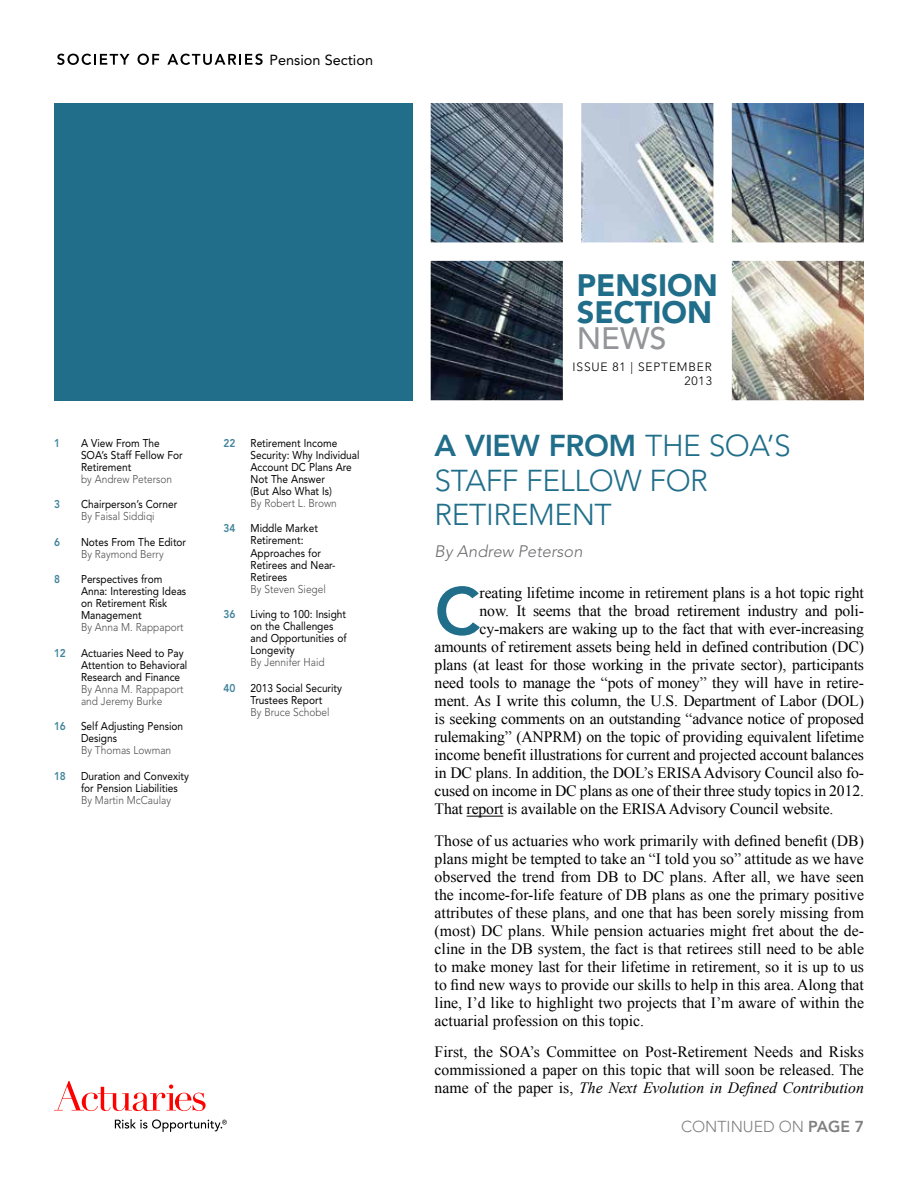
<style>
.page{position:relative;width:918px;height:1188px;background:#fff}
.page>*{position:absolute;margin:0;border:0;box-sizing:border-box;transform-origin:0 0}
.t1{font:800 66.6px "Avenir LT Std";color:#206e8a}
.t2{font:900 30.75px/26.4px "Avenir LT Std";color:#206e8a}
.t3{font:500 30.75px "Avenir LT Std";color:#939598}
.t4{font:300 30px/34.5px "Avenir LT Std";letter-spacing:-.015em;color:#206e8a}
.t5{font:italic 300 16.5px "Avenir LT Std";color:#6d6e71}
.t6{font:15.75px/18px "Times New Roman";letter-spacing:-.01em;color:#000;text-align:justify}
.t7{font:300 15.75px "Avenir";color:#808080}
.t8{font:14.55px "Avenir LT Std";color:#000}
.t9{font:300 12px/14.4px "Avenir LT Std";letter-spacing:.07em;color:#000;text-align:right}
.t10{font:11.25px/12px "Avenir LT Std";color:#000;scale:.9 1}
.t11{font:300 11.25px/12px "Avenir LT Std";color:#4d4d4f;scale:.9 1}
.t12{font:800 11.25px "Avenir LT Std";color:#41849b;scale:.9 1}
.s1{font-weight:800}
.s2{font-style:italic}
</style>
<div class="page">
<svg style="left:57px;top:54px;width:73px;height:11px"></svg>
<svg style="left:138px;top:54px;width:21px;height:11px"></svg>
<svg style="left:167px;top:54px;width:96px;height:11px"></svg>
<svg style="left:54px;top:1081px;width:152px;height:30px"></svg>
<svg style="left:115px;top:1119px;width:112px;height:13px"></svg>
<img style="left:431px;top:103px;width:433px;height:297px">
<div style="left:54px;top:103px;width:359px;height:297px;background:#206e8a"></div>
<hr style="left:467px;top:816px;width:36px;height:1px;background:#000">
<p class="t8" style="left:270px;top:51px;width:105px">Pension Section</p>
<p class="t12" style="left:54px;top:436px;width:8px">1</p>
<p class="t10" style="left:81px;top:437px;width:114px">A View From The<br>SOA’s Staff Fellow For<br>Retirement</p>
<p class="t11" style="left:81px;top:473px;width:103px">by Andrew Peterson</p>
<p class="t12" style="left:54px;top:498px;width:8px">3</p>
<p class="t10" style="left:81px;top:499px;width:109px">Chairperson’s Corner</p>
<p class="t11" style="left:81px;top:511px;width:83px">By Faisal Siddiqi</p>
<p class="t12" style="left:54px;top:535px;width:8px">6</p>
<p class="t10" style="left:81px;top:536px;width:118px">Notes From The Editor</p>
<p class="t11" style="left:81px;top:548px;width:93px">By Raymond Berry</p>
<p class="t12" style="left:54px;top:573px;width:8px">8</p>
<p class="t10" style="left:81px;top:574px;width:118px">Perspectives from<br>Anna: Interesting Ideas on Retirement Risk<br>Management</p>
<p class="t11" style="left:81px;top:622px;width:116px">By Anna M. Rappaport</p>
<p class="t12" style="left:54px;top:646px;width:15px">12</p>
<p class="t10" style="left:81px;top:647px;width:120px">Actuaries Need to Pay<br>Attention to Behavioral<br>Research and Finance</p>
<p class="t11" style="left:81px;top:683px;width:116px">By Anna M. Rappaport and Jeremy Burke</p>
<p class="t12" style="left:54px;top:720px;width:15px">16</p>
<p class="t10" style="left:81px;top:721px;width:115px">Self Adjusting Pension<br>Designs</p>
<p class="t11" style="left:81px;top:745px;width:102px">By Thomas Lowman</p>
<p class="t12" style="left:54px;top:769px;width:15px">18</p>
<p class="t10" style="left:81px;top:770px;width:122px">Duration and Convexity for Pension Liabilities</p>
<p class="t11" style="left:81px;top:794px;width:102px">By Martin McCaulay</p>
<p class="t12" style="left:224px;top:436px;width:15px">22</p>
<p class="t10" style="left:251px;top:437px;width:123px">Retirement Income<br>Security: Why Individual<br>Account DC Plans Are<br>Not The Answer<br>(But Also What Is)</p>
<p class="t11" style="left:251px;top:497px;width:97px">By Robert L. Brown</p>
<p class="t12" style="left:224px;top:522px;width:15px">34</p>
<p class="t10" style="left:251px;top:523px;width:96px">Middle Market<br>Retirement:<br>Approaches for<br>Retirees and Near-<br>Retirees</p>
<p class="t11" style="left:251px;top:583px;width:85px">By Steven Siegel</p>
<p class="t12" style="left:224px;top:607px;width:15px">36</p>
<p class="t10" style="left:251px;top:608px;width:108px">Living to 100: Insight on the Challenges and Opportunities of<br>Longevity</p>
<p class="t11" style="left:251px;top:656px;width:84px">By Jennifer Haid</p>
<p class="t12" style="left:224px;top:681px;width:15px">40</p>
<p class="t10" style="left:251px;top:682px;width:103px">2013 Social Security<br>Trustees Report</p>
<p class="t11" style="left:251px;top:706px;width:89px">By Bruce Schobel</p>
<h2 class="t2" style="left:577px;top:272px;width:143px">PENSION<br>SECTION</h2>
<h2 class="t3" style="left:577px;top:321px;width:91px">NEWS</h2>
<p class="t9" style="left:573px;top:360px;width:141px">ISSUE 81 | SEPTEMBER<br>2013</p>
<h3 class="t4" style="left:435px;top:429px;width:354px"><span class="s1">A VIEW FROM</span> The Soa’s<br>Staff</h3>
<h3 class="t4" style="left:526px;top:463px;width:176px">Fellow For</h3>
<h3 class="t4" style="left:435px;top:498px;width:35px">Retireme</h3>
<h3 class="t4" style="left:572px;top:498px;width:34px">nt</h3>
<p class="t5" style="left:435px;top:542px;width:149px">By Andrew Peterson</p>
<h1 class="t1" style="left:435px;top:572px;width:47px">C</h1>
<p class="t6" style="left:480px;top:584px;width:386px">reating lifetime income in retirement plans is a hot topic right</p>
<p class="t6" style="left:480px;top:602px;width:386px">now. It seems that the broad retirement industry and poli-</p>
<p class="t6" style="left:480px;top:620px;width:386px">cy-makers are waking up to the fact that with ever-increasing</p>
<p class="t6" style="left:435px;top:638px;width:431px">amounts of retirement assets being held in defined contribution (DC)</p>
<p class="t6" style="left:435px;top:656px;width:431px">plans (at least for those working in the private sector), participants</p>
<p class="t6" style="left:435px;top:674px;width:431px">need tools to manage the “pots of money” they will have in retire-</p>
<p class="t6" style="left:435px;top:692px;width:431px">ment. As I write this column, the U.S. Department of Labor (DOL)</p>
<p class="t6" style="left:435px;top:710px;width:431px">is seeking comments on an outstanding “advance notice of proposed</p>
<p class="t6" style="left:435px;top:728px;width:431px">rulemaking” (ANPRM) on the topic of providing equivalent lifetime</p>
<p class="t6" style="left:435px;top:746px;width:431px">income benefit illustrations for current and projected account balances</p>
<p class="t6" style="left:435px;top:764px;width:431px">in DC plans. In addition, the DOL’s ERISA Advisory Council also fo-</p>
<p class="t6" style="left:435px;top:782px;width:431px">cused on income in DC plans as one of their three study topics in 2012.</p>
<p class="t6" style="left:435px;top:800px;width:400px">That report is available on the ERISA Advisory Council website.</p>
<p class="t6" style="left:435px;top:831px;width:431px">Those of us actuaries who work primarily with defined benefit (DB) plans might be tempted to take an “I told you so” attitude as we have observed the trend from DB to DC plans. After all, we have seen the income-for-life feature of DB plans as one the primary positive attributes of these plans, and one that has been sorely missing from (most) DC plans. While pension actuaries might fret about the de&shy;cline in the DB system, the fact is that retirees still need to be able to make money last for their lifetime in retirement, so it is up to us to find new ways to provide our skills to help in this area. Along that line, I’d like to highlight two projects that I’m aware of within the actuarial profession on this topic.</p>
<p class="t6" style="left:435px;top:1043px;width:431px">First, the SOA’s Committee on Post-Retirement Needs and Risks commissioned a paper on this topic that will soon be released. The name of the paper is, <span class="s2">The Next Evolution in Defined Contribution</span></p>
<p class="t7" style="left:681px;top:1117px;width:184px">CONTINUED ON <span class="s1">PAGE 7</span></p>
</div>
